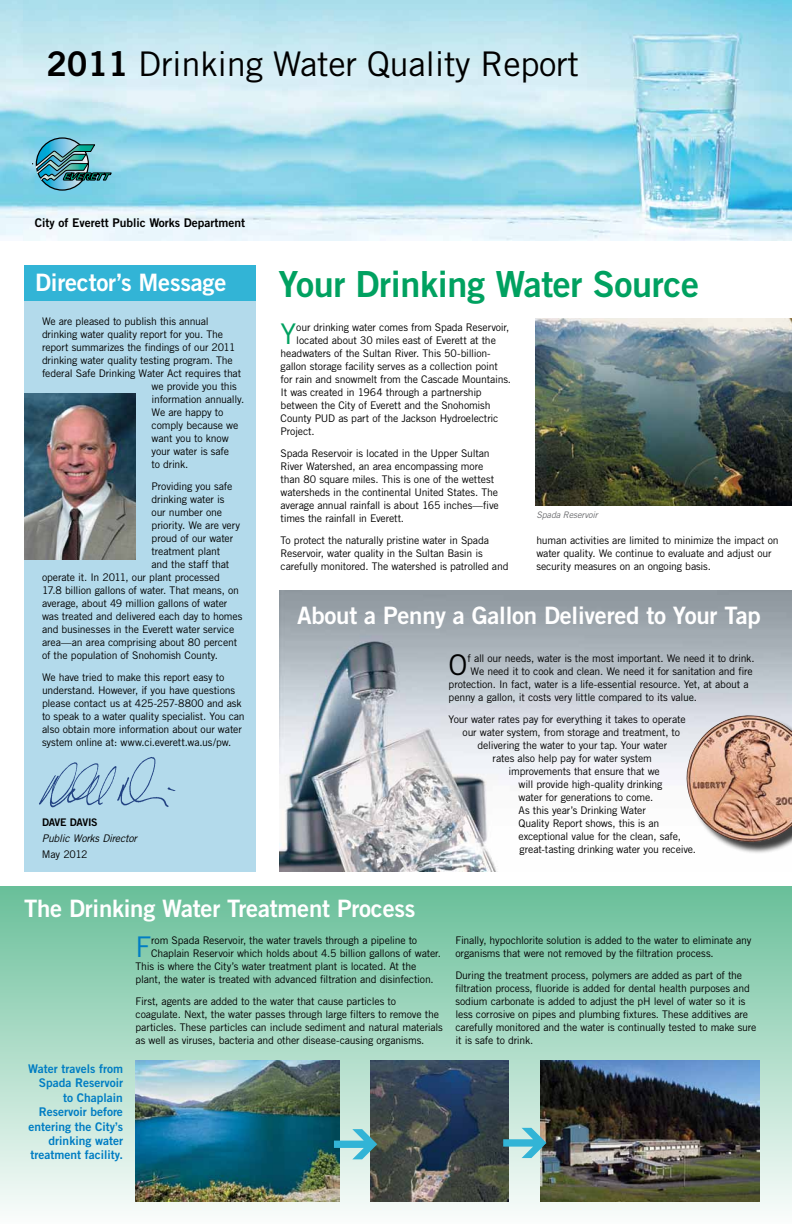
<style>
.page{position:relative;width:792px;height:1224px;background:#fff}
.page>*{position:absolute;margin:0;border:0;box-sizing:border-box;transform-origin:0 0}
.t1{font:36px "Trade Gothic Bold Two";letter-spacing:-.01em;color:#00a160}
.t2{font:34px "Trade Gothic";letter-spacing:-.01em;color:#000}
.t3{font:28.5px "Trade Gothic";color:#00a160}
.t4{font:28.5px "Trade Gothic";color:#000}
.t5{font:28.5px "Trade Gothic";color:#007dc3}
.t6{font:24px "Trade Gothic Bold Two";letter-spacing:-.01em;color:#fff}
.t7{font:12px/14.4px "Trade Gothic Bold Two";color:#007dc3;text-align:right}
.t8{font:12px "Trade Gothic Bold Two";color:#000}
.t9{font:10.5px/13px "Trade Gothic";letter-spacing:-.015em;color:#000}
.t10{font:italic 10.5px "Trade Gothic";letter-spacing:-.02em;color:#000}
.t11{font:10.5px "Trade Gothic Bold Two";letter-spacing:-.025em;color:#000}
.t12{font:italic 9px "Trade Gothic";letter-spacing:-.015em;color:#6d6e71}
.s1{font-family:"Trade Gothic Bold Two"}
</style>
<div class="page">
<img style="left:0;top:0;width:792px;height:240px">
<img style="left:280px;top:591px;width:512px;height:280px">
<div style="left:24px;top:301px;width:232px;height:571px;background:#b3daeb"></div>
<div style="left:0;top:886px;width:792px;height:338px;background:linear-gradient(to bottom,#68bf99,#f8fafa)"></div>
<img style="left:31px;top:137px;width:80px;height:54px">
<img style="left:535px;top:318px;width:257px;height:187px">
<img style="left:39px;top:757px;width:137px;height:51px">
<div style="left:24px;top:265px;width:232px;height:36px;background:#32b4d6"></div>
<img style="left:136px;top:1061px;width:204px;height:140px">
<img style="left:370px;top:1061px;width:138px;height:140px">
<img style="left:541px;top:1061px;width:218px;height:140px">
<div style="left:688px;top:717px;width:104px;height:137px;background:#000;opacity:.75"></div>
<img style="left:686px;top:715px;width:106px;height:127px">
<img style="left:24px;top:393px;width:112px;height:166px">
<svg style="left:334px;top:1129px;width:43px;height:30px"></svg>
<svg style="left:503px;top:1128px;width:44px;height:30px"></svg>
<h2 class="t2" style="left:46px;top:43px;width:534px"><span class="s1">2011</span> Drinking Water Quality Report</h2>
<p class="t8" style="left:35px;top:215px;width:212px">City of Everett Public Works Department</p>
<h3 class="t6" style="left:35px;top:268px;width:193px">Director’s Message</h3>
<p class="t9" style="left:42px;top:314px;width:168px">We are pleased to publish this annual</p>
<p class="t9" style="left:42px;top:327px;width:183px">drinking water quality report for you. The</p>
<p class="t9" style="left:42px;top:340px;width:195px">report summarizes the findings of our 2011</p>
<p class="t9" style="left:42px;top:353px;width:192px">drinking water quality testing program. The</p>
<p class="t9" style="left:42px;top:366px;width:201px">federal Safe Drinking Water Act requires that</p>
<p class="t9" style="left:152px;top:379px;width:87px">we provide you this</p>
<p class="t9" style="left:152px;top:392px;width:94px">information annually.</p>
<p class="t9" style="left:152px;top:405px;width:73px">We are happy to</p>
<p class="t9" style="left:152px;top:418px;width:88px">comply because we</p>
<p class="t9" style="left:152px;top:431px;width:79px">want you to know</p>
<p class="t9" style="left:152px;top:444px;width:79px">your water is safe</p>
<p class="t9" style="left:152px;top:457px;width:38px">to drink.</p>
<p class="t9" style="left:152px;top:479px;width:82px">Providing you safe</p>
<p class="t9" style="left:152px;top:492px;width:74px">drinking water is</p>
<p class="t9" style="left:152px;top:505px;width:72px">our number one</p>
<p class="t9" style="left:152px;top:518px;width:90px">priority. We are very</p>
<p class="t9" style="left:152px;top:531px;width:83px">proud of our water</p>
<p class="t9" style="left:152px;top:544px;width:70px">treatment plant</p>
<p class="t9" style="left:152px;top:557px;width:79px">and the staff that</p>
<p class="t9" style="left:42px;top:570px;width:179px">operate it. In 2011, our plant processed</p>
<p class="t9" style="left:42px;top:583px;width:199px">17.8 billion gallons of water. That means, on</p>
<p class="t9" style="left:42px;top:596px;width:187px">average, about 49 million gallons of water</p>
<p class="t9" style="left:42px;top:609px;width:202px">was treated and delivered each day to homes</p>
<p class="t9" style="left:42px;top:622px;width:194px">and businesses in the Everett water service</p>
<p class="t9" style="left:42px;top:635px;width:197px">area—an area comprising about 80 percent</p>
<p class="t9" style="left:42px;top:648px;width:178px">of the population of Snohomish County.</p>
<p class="t9" style="left:42px;top:670px;width:204px">We have tried to make this report easy to understand. However, if you have questions please contact us at 425-257-8800 and ask to speak to a water quality specialist. You can also obtain more information about our water system online at: www.ci.everett.wa.us/pw.</p>
<p class="t11" style="left:42px;top:815px;width:55px">Dave Davis</p>
<p class="t10" style="left:42px;top:832px;width:97px">Public Works Director</p>
<p class="t9" style="left:42px;top:847px;width:47px">May 2012</p>
<h1 class="t1" style="left:278px;top:262px;width:422px">Your Drinking Water Source</h1>
<h3 class="t3" style="left:281px;top:317px;width:17px">Y</h3>
<p class="t9" style="left:296px;top:321px;width:215px">our drinking water comes from Spada Reservoir,</p>
<p class="t9" style="left:296px;top:334px;width:201px">located about 30 miles east of Everett at the</p>
<p class="t9" style="left:281px;top:347px;width:212px">headwaters of the Sultan River. This 50-billion-</p>
<p class="t9" style="left:281px;top:360px;width:219px">gallon storage facility serves as a collection point</p>
<p class="t9" style="left:281px;top:373px;width:232px">for rain and snowmelt from the Cascade Mountains.</p>
<p class="t9" style="left:281px;top:386px;width:203px">It was created in 1964 through a partnership</p>
<p class="t9" style="left:281px;top:399px;width:212px">between the City of Everett and the Snohomish</p>
<p class="t9" style="left:281px;top:412px;width:219px">County PUD as part of the Jackson Hydroelectric</p>
<p class="t9" style="left:281px;top:425px;width:36px">Project.</p>
<p class="t9" style="left:281px;top:447px;width:220px">Spada Reservoir is located in the Upper Sultan River Watershed, an area encompassing more than 80 square miles. This is one of the wettest watersheds in the continental United States. The average annual rainfall is about 165 inches—five times the rainfall in Everett.</p>
<p class="t9" style="left:281px;top:534px;width:229px">To protect the naturally pristine water in Spada<br>Reservoir, water quality in the Sultan Basin is carefully monitored. The watershed is patrolled and</p>
<p class="t12" style="left:536px;top:510px;width:63px">Spada Reservoir</p>
<p class="t9" style="left:536px;top:533px;width:244px">human activities are limited to minimize the impact on water quality. We continue to evaluate and adjust our security measures on an ongoing basis.</p>
<h3 class="t6" style="left:297px;top:600px;width:465px">About a Penny a Gallon Delivered to Your Tap</h3>
<h3 class="t4" style="left:449px;top:648px;width:21px">O</h3>
<p class="t9" style="left:467px;top:652px;width:289px">f all our needs, water is the most important. We need it to drink.</p>
<p class="t9" style="left:471px;top:665px;width:284px">We need it to cook and clean. We need it for sanitation and fire</p>
<p class="t9" style="left:449px;top:678px;width:302px">protection. In fact, water is a life-essential resource. Yet, at about a</p>
<p class="t9" style="left:449px;top:691px;width:250px">penny a gallon, it costs very little compared to its value.</p>
<p class="t9" style="left:449px;top:713px;width:239px">Your water rates pay for everything it takes to operate</p>
<p class="t9" style="left:463px;top:726px;width:219px">our water system, from storage and treatment, to</p>
<p class="t9" style="left:478px;top:739px;width:191px">delivering the water to your tap. Your water</p>
<p class="t9" style="left:493px;top:752px;width:161px">rates also help pay for water system</p>
<p class="t9" style="left:509px;top:765px;width:153px">improvements that ensure that we</p>
<p class="t9" style="left:519px;top:778px;width:145px">will provide high-quality drinking</p>
<p class="t9" style="left:519px;top:791px;width:136px">water for generations to come.</p>
<p class="t9" style="left:519px;top:804px;width:129px">As this year’s Drinking Water</p>
<p class="t9" style="left:519px;top:817px;width:142px">Quality Report shows, this is an</p>
<p class="t9" style="left:519px;top:830px;width:164px">exceptional value for the clean, safe,</p>
<p class="t9" style="left:520px;top:843px;width:178px">great-tasting drinking water you receive.</p>
<h3 class="t6" style="left:24px;top:894px;width:393px">The Drinking Water Treatment Process</h3>
<p class="t7" style="left:28px;top:1061px;width:96px">Water travels from<br>Spada Reservoir to Chaplain<br>Reservoir before entering the City’s drinking water treatment facility.</p>
<h3 class="t5" style="left:136px;top:930px;width:17px">F</h3>
<p class="t9" style="left:151px;top:934px;width:267px">rom Spada Reservoir, the water travels through a pipeline to</p>
<p class="t9" style="left:151px;top:947px;width:291px">Chaplain Reservoir which holds about 4.5 billion gallons of water.</p>
<p class="t9" style="left:136px;top:960px;width:282px">This is where the City’s water treatment plant is located. At the</p>
<p class="t9" style="left:136px;top:973px;width:300px">plant, the water is treated with advanced filtration and disinfection.</p>
<p class="t9" style="left:136px;top:995px;width:309px">First, agents are added to the water that cause particles to coagulate. Next, the water passes through large filters to remove the particles. These particles can include sediment and natural materials as well as viruses, bacteria and other disease-causing organisms.</p>
<p class="t9" style="left:455px;top:934px;width:298px">Finally, hypochlorite solution is added to the water to eliminate any organisms that were not removed by the filtration process.</p>
<p class="t9" style="left:455px;top:969px;width:302px">During the treatment process, polymers are added as part of the filtration process, fluoride is added for dental health purposes and sodium carbonate is added to adjust the pH level of water so it is less corrosive on pipes and plumbing fixtures. These additives are carefully monitored and the water is continually tested to make sure it is safe to drink.</p>
</div>
